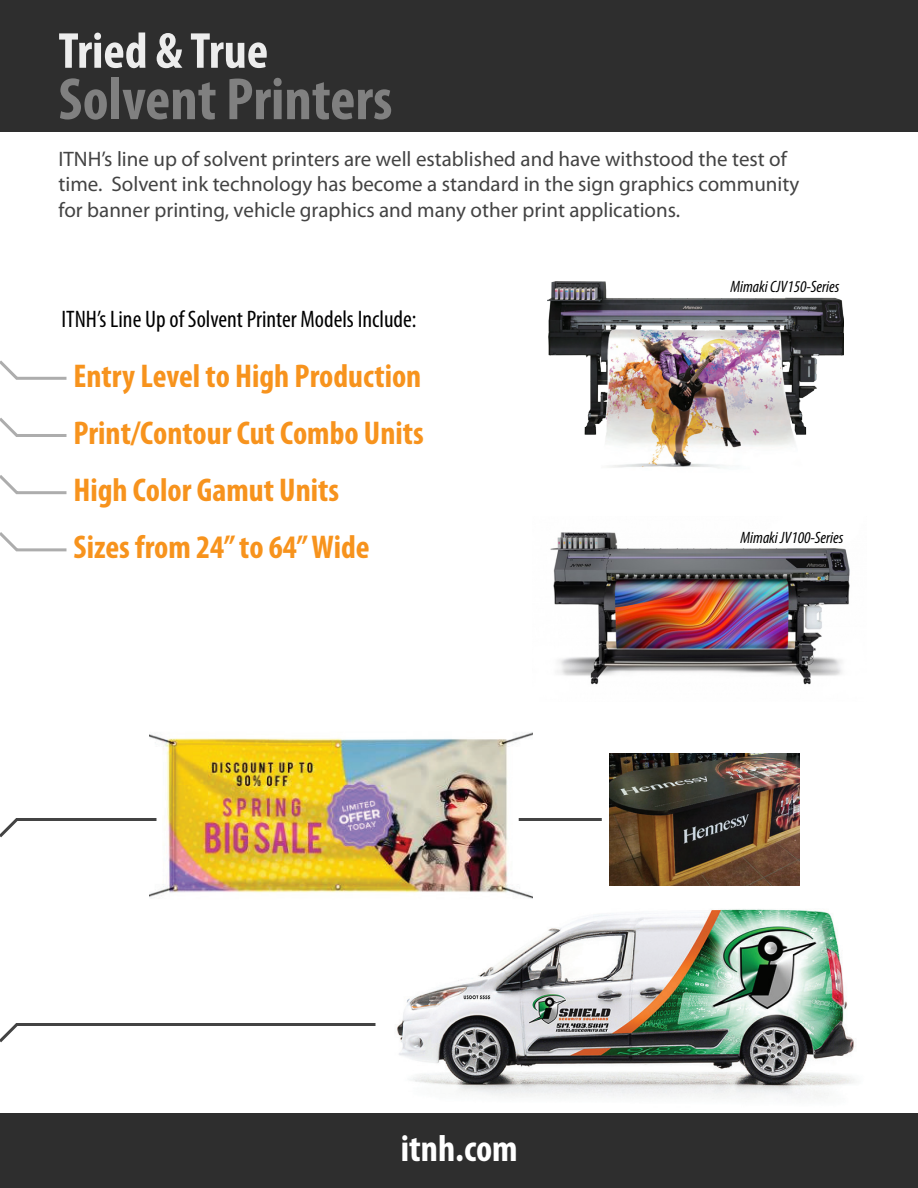
<style>
.page{position:relative;width:918px;height:1188px;background:#fff}
.page>*{position:absolute;margin:0;border:0;box-sizing:border-box;transform-origin:0 0}
.t1{font:700 condensed 60px "Myriad Pro";color:#808080}
.t2{font:700 condensed 51px "Myriad Pro";color:#ededed}
.t3{font:700 condensed 37.5px "Myriad Pro";color:#fff}
.t4{font:700 condensed 33px/57px "Myriad Pro";color:#f7931d}
.t5{font:condensed 24px "Myriad Pro";color:#000}
.t6{font:21px/25.2px "Myriad Pro";color:#434343}
.t7{font:italic condensed 16.5px "Myriad Pro";color:#000}
</style>
<div class="page">
<img style="left:363px;top:862px;width:519px;height:252px">
<img style="left:149px;top:732px;width:383px;height:177px">
<div style="left:0;top:1114px;width:918px;height:74px;background:#2e2e2e"></div>
<div style="left:0;top:0;width:918px;height:132px;background:#2e2e2e"></div>
<svg style="left:0;top:816px;width:159px;height:25px"></svg>
<svg style="left:0;top:1022px;width:378px;height:24px"></svg>
<svg style="left:0;top:360px;width:67px;height:20px"></svg>
<svg style="left:0;top:418px;width:67px;height:19px"></svg>
<svg style="left:0;top:475px;width:67px;height:20px"></svg>
<svg style="left:0;top:532px;width:67px;height:20px"></svg>
<img style="left:548px;top:281px;width:295px;height:187px">
<img style="left:610px;top:754px;width:189px;height:131px">
<hr style="left:519px;top:818px;width:83px;height:3px;background:#434343">
<img style="left:550px;top:532px;width:300px;height:153px">
<h2 class="t2" style="left:58px;top:23px;width:211px">Tried &amp; True</h2>
<h1 class="t1" style="left:58px;top:66px;width:335px">Solvent Printers</h1>
<p class="t6" style="left:58px;top:146px;width:743px">ITNH’s line up of solvent printers are well established and have withstood the test of time. Solvent ink technology has become a standard in the sign graphics community for banner printing, vehicle graphics and many other print applications.</p>
<p class="t5" style="left:62px;top:306px;width:357px">ITNH’s Line Up of Solvent Printer Models Include:</p>
<h3 class="t4" style="left:74px;top:348px;width:352px">Entry Level to High Production<br>Print/Contour Cut Combo Units<br>High Color Gamut Units<br>Sizes from 24” to 64” Wide</h3>
<p class="t7" style="left:730px;top:276px;width:110px">Mimaki CJV150-Series</p>
<p class="t7" style="left:741px;top:528px;width:104px">Mimaki JV100-Series</p>
<h3 class="t3" style="left:401px;top:1128px;width:118px">itnh.com</h3>
</div>
